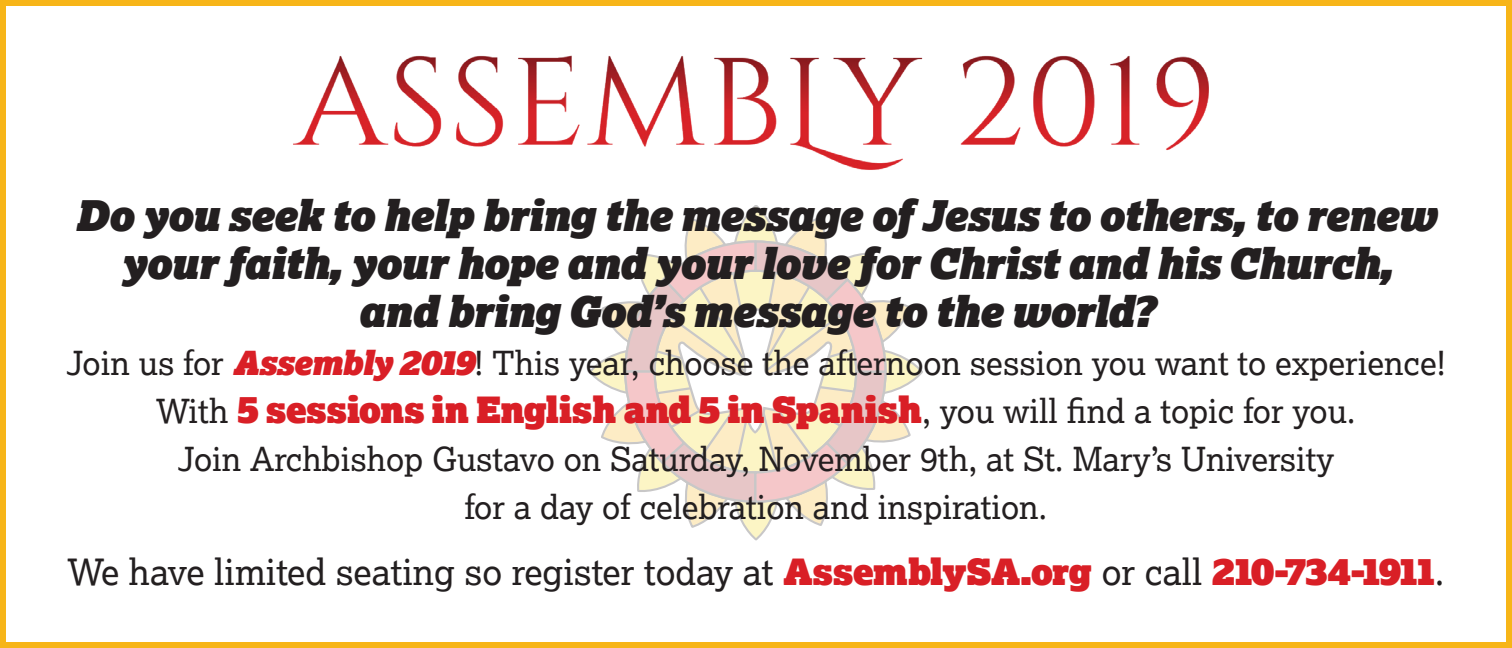
<style>
.page{position:relative;width:1512px;height:648px;background:#fff}
.page>*{position:absolute;margin:0;border:0;box-sizing:border-box;transform-origin:0 0}
.t1{font:italic 42px/48px "Lexia Advertising";letter-spacing:-.005em;color:#231f20;text-align:center}
.t2{font:36px "Lexia";color:#231f20}
.t3{font:36px "Lexia Advertising";color:#d91f26}
.t4{font:33px/48px "Lexia";color:#231f20;text-align:center}
.s1{font-family:"Lexia Advertising";font-style:italic;color:#d91f26}
.s2{font-family:"Lexia";font-size:33px;color:#231f20}
.s3{font-family:"Lexia Advertising";color:#d91f26}
</style>
<div class="page">
<img style="left:293px;top:55px;width:916px;height:115px">
<div style="left:0;top:0;width:1512px;height:648px;border:6px solid #f7b518"></div>
<svg style="left:589px;top:206px;width:334px;height:335px"></svg>
<p class="t1" style="left:76px;top:191px;width:1362px">Do you seek to help bring the message of Jesus to others, to renew your faith, your hope and your love for Christ and his Church, and bring God’s message to the world?</p>
<p class="t4" style="left:66px;top:338px;width:1381px">Join us for <span class="s1">Assembly 2019</span>! This year, choose the afternoon session you want to experience!</p>
<p class="t3" style="left:156px;top:386px;width:1201px"><span class="s2">With</span> 5 sessions in English and 5 in Spanish<span class="s2">, you will find a topic for you.</span></p>
<p class="t4" style="left:178px;top:434px;width:1158px">Join Archbishop Gustavo on Saturday, November 9th, at St. Mary’s University for a day of celebration and inspiration.</p>
<p class="t2" style="left:67px;top:549px;width:1379px">We have limited seating so register today at <span class="s3">AssemblySA.org</span> or call <span class="s3">210-734-1911</span>.</p>
</div>
